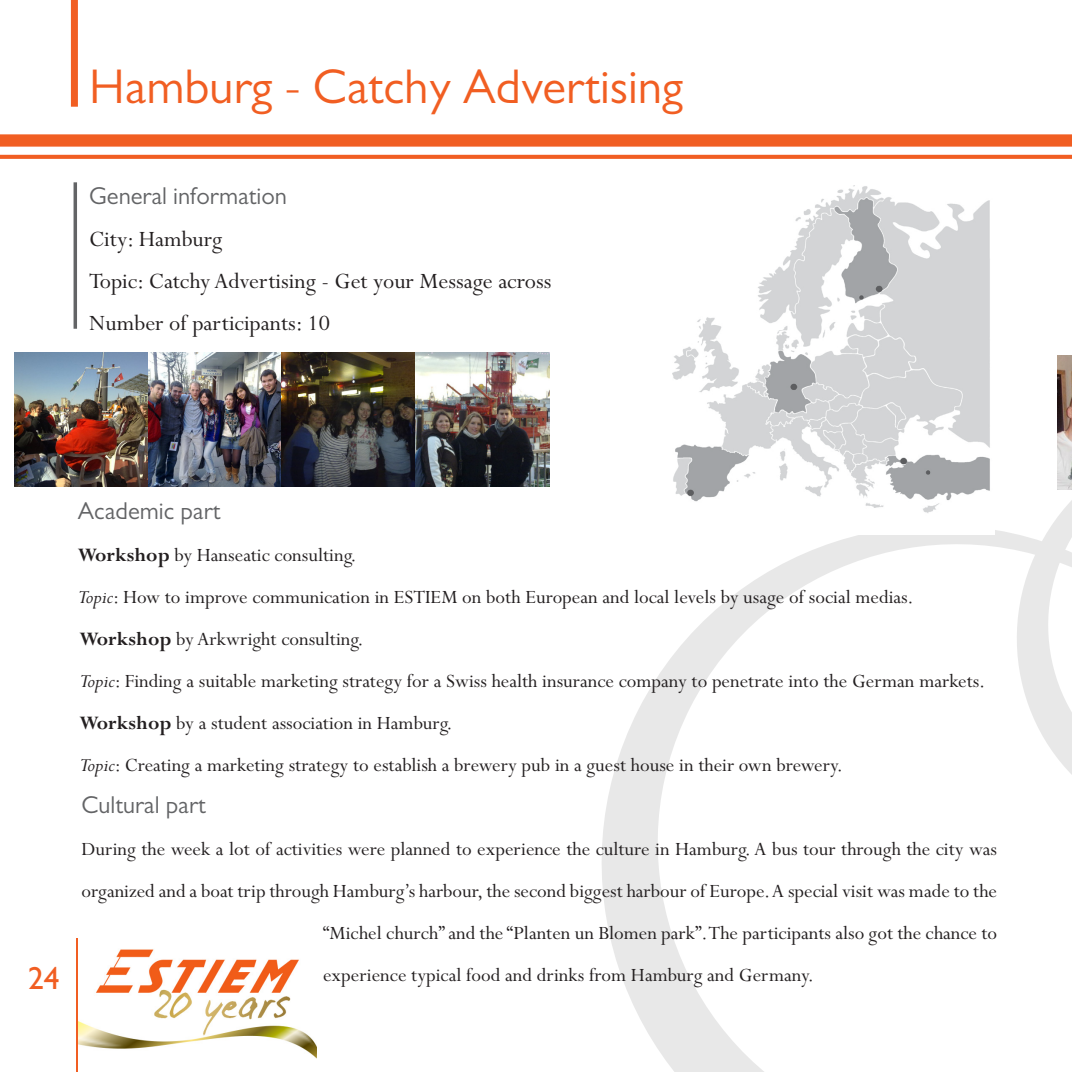
<style>
.page{position:relative;width:1072px;height:1072px;background:#fff}
.page>*{position:absolute;margin:0;border:0;box-sizing:border-box;transform-origin:0 0}
.t1{font:49px "Gill Sans MT Pro";color:#f15e22}
.t2{font:31.5px "Gill Sans";color:#f15e22}
.t3{font:24.5px/42px "Perpetua";color:#231f20}
.t4{font:24.5px "Gill Sans MT Pro";color:#636466}
.t5{font:21px/42px "Perpetua";color:#231f20}
.s1{font-weight:700}
.s2{font-style:italic}
</style>
<div class="page">
<svg style="left:602px;top:535px;width:387px;height:536px"></svg>
<svg style="left:989px;top:489px;width:82px;height:285px"></svg>
<div style="left:0;top:134px;width:1071px;height:13px;background:#f15e22"></div>
<svg style="left:0;top:155px;width:1071px;height:4px;fill:#f15e22"></svg>
<svg style="left:71px;top:0;width:7px;height:107px"></svg>
<img style="left:78px;top:949px;width:238px;height:109px">
<hr style="left:76px;top:938px;width:2px;height:133px;background:#f15e22">
<img style="left:672px;top:186px;width:322px;height:348px">
<img style="left:15px;top:353px;width:534px;height:133px">
<hr style="left:74px;top:182px;width:3px;height:147px;background:#636466">
<img style="left:1057px;top:356px;width:14px;height:133px">
<h1 class="t1" style="left:89px;top:57px;width:595px">Hamburg - Catchy Advertising</h1>
<p class="t4" style="left:89px;top:181px;width:199px">General information</p>
<p class="t3" style="left:89px;top:219px;width:464px">City: Hamburg<br>Topic: Catchy Advertising - Get your Message across<br>Number of participants: 10</p>
<h2 class="t2" style="left:28px;top:960px;width:33px">24</h2>
<p class="t4" style="left:78px;top:496px;width:144px">Academic part</p>
<p class="t5" style="left:78px;top:535px;width:908px"><span class="s1">Workshop</span> by Hanseatic consulting.<br><span class="s2">Topic</span>: How to improve communication in ESTIEM on both European and local levels by usage of social medias.<br><span class="s1">Workshop</span> by Arkwright consulting.<br><span class="s2">Topic</span>: Finding a suitable marketing strategy for a Swiss health insurance company to penetrate into the German markets.<br><span class="s1">Workshop</span> by a student association in Hamburg.<br><span class="s2">Topic</span>: Creating a marketing strategy to establish a brewery pub in a guest house in their own brewery.</p>
<p class="t4" style="left:81px;top:790px;width:126px">Cultural part</p>
<p class="t5" style="left:81px;top:829px;width:917px">During the week a lot of activities were planned to experience the culture in Hamburg. A bus tour through the city was</p>
<p class="t5" style="left:81px;top:871px;width:917px">organized and a boat trip through Hamburg’s harbour, the second biggest harbour of Europe. A special visit was made to the</p>
<p class="t5" style="left:323px;top:913px;width:675px">“Michel church” and the “Planten un Blomen park”. The participants also got the chance to</p>
<p class="t5" style="left:323px;top:955px;width:492px">experience typical food and drinks from Hamburg and Germany.</p>
</div>
